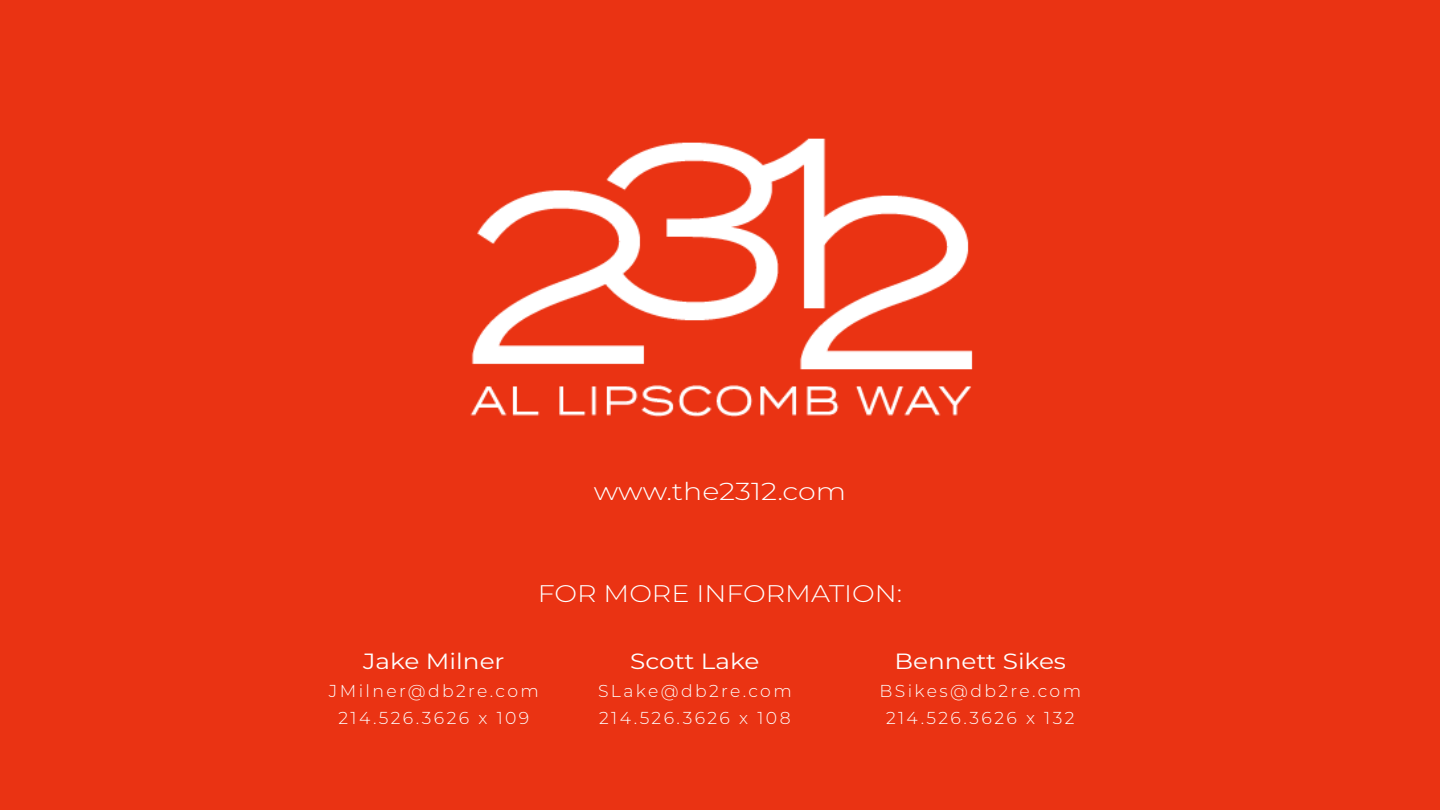
<style>
.page{position:relative;width:1440px;height:810px;background:#ea3313}
.page>*{position:absolute;margin:0;border:0;box-sizing:border-box;transform-origin:0 0}
.t1{font:300 24.53px "Montserrat";color:#fff;scale:1.16 1}
.t2{font:300 24px "Montserrat";color:#fff;scale:1.12 1}
.t3{font:22.05px "Montserrat";color:#fff;scale:1.12 1}
.t4{font:300 17.25px "Montserrat";letter-spacing:.14em;color:#fff}
</style>
<div class="page">
<img style="left:470px;top:138px;width:503px;height:279px">
<p class="t1" style="left:594px;top:475px;width:219px">www.the2312.com</p>
<p class="t2" style="left:538px;top:577px;width:327px">FOR MORE INFORMATION:</p>
<p class="t3" style="left:363px;top:646px;width:128px">Jake Milner</p>
<p class="t4" style="left:329px;top:679px;width:211px">JMilner@db2re.com</p>
<p class="t4" style="left:338px;top:707px;width:192px">214.526.3626 x 109</p>
<p class="t3" style="left:630px;top:646px;width:117px">Scott Lake</p>
<p class="t4" style="left:598px;top:679px;width:195px">SLake@db2re.com</p>
<p class="t4" style="left:599px;top:707px;width:193px">214.526.3626 x 108</p>
<p class="t3" style="left:894px;top:646px;width:155px">Bennett Sikes</p>
<p class="t4" style="left:879px;top:679px;width:203px">BSikes@db2re.com</p>
<p class="t4" style="left:886px;top:707px;width:190px">214.526.3626 x 132</p>
</div>
